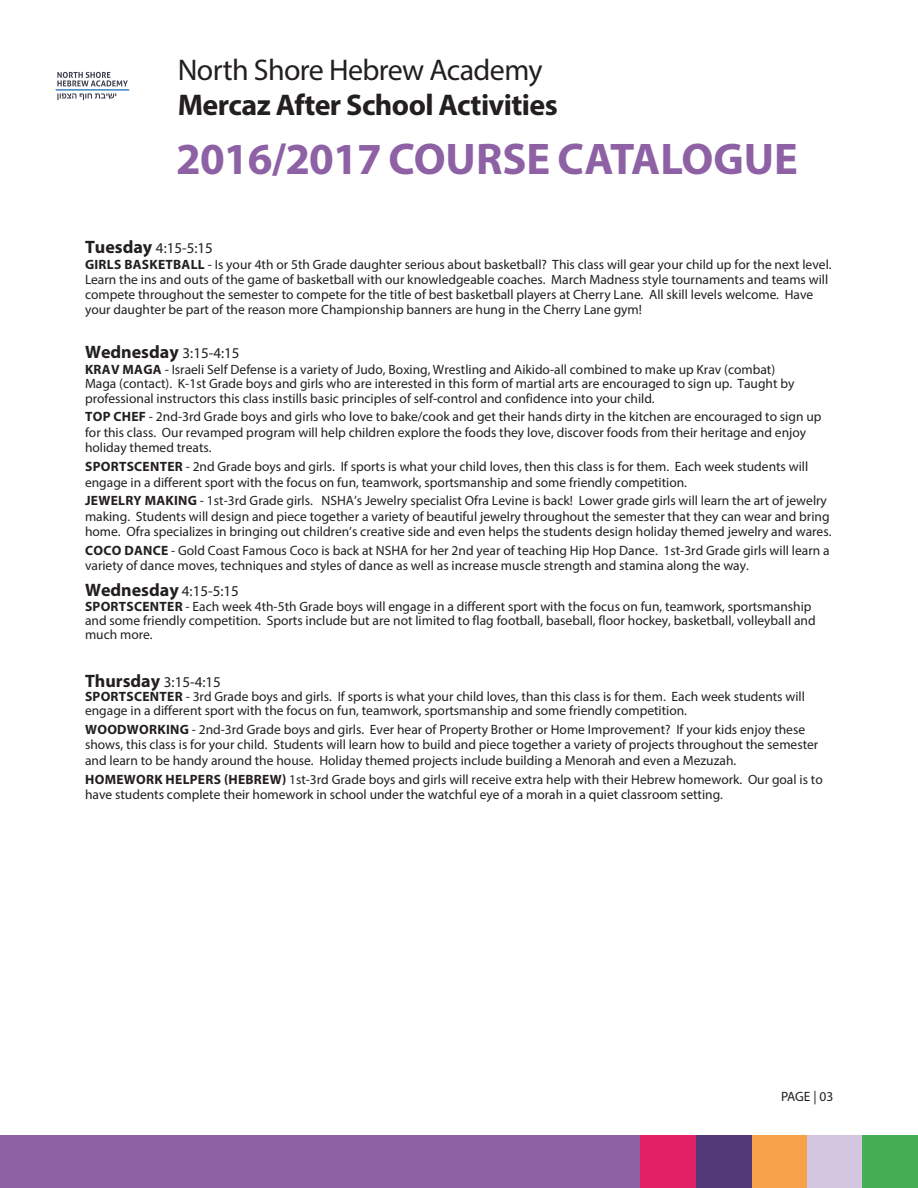
<style>
.page{position:relative;width:918px;height:1188px;background:#fff}
.page>*{position:absolute;margin:0;border:0;box-sizing:border-box;transform-origin:0 0}
.t1{font:700 44.55px "Myriad Pro";letter-spacing:-.02em;color:#8e61a5}
.t2{font:700 30px "Myriad Pro";letter-spacing:-.02em;color:#231f20}
.t3{font:30px "Myriad Pro";letter-spacing:-.02em;color:#231f20}
.t4{font:700 18px "Myriad Pro";color:#231f20}
.t5{font:15px "Myriad Pro";color:#231f20}
.t6{font:13.5px/15.6px "Myriad Pro";color:#231f20}
.s1{font-weight:700;font-size:18px}
.s2{font-weight:700}
.s3{font-weight:400;font-size:15px}
</style>
<div class="page">
<div style="left:0;top:1135px;width:643px;height:53px;background:#8e61a5"></div>
<div style="left:640px;top:1135px;width:56px;height:53px;background:#e32065"></div>
<div style="left:696px;top:1135px;width:56px;height:53px;background:#543978"></div>
<div style="left:752px;top:1135px;width:56px;height:53px;background:#f6a248"></div>
<div style="left:807px;top:1135px;width:56px;height:53px;background:#d5c6df"></div>
<div style="left:863px;top:1135px;width:55px;height:53px;background:#45ad53"></div>
<img style="left:55px;top:71px;width:75px;height:30px">
<h2 class="t3" style="left:178px;top:51px;width:366px">North Shore Hebrew Academy</h2>
<h2 class="t2" style="left:178px;top:85px;width:382px">Mercaz After School Activities</h2>
<h1 class="t1" style="left:176px;top:129px;width:623px">2016/2017 COURSE CATALOGUE</h1>
<p class="t5" style="left:85px;top:239px;width:129px"><span class="s1">Tuesday</span> 4:15-5:15</p>
<p class="t6" style="left:85px;top:257px;width:748px;line-height:15px"><span class="s2">GIRLS BASKETBALL</span> - Is your 4th or 5th Grade daughter serious about basketball? This class will gear your child up for the next level.<br>Learn the ins and outs of the game of basketball with our knowledgeable coaches. March Madness style tournaments and teams will compete throughout the semester to compete for the title of best basketball players at Cherry Lane. All skill levels welcome. Have your daughter be part of the reason more Championship banners are hung in the Cherry Lane gym!</p>
<h3 class="t4" style="left:85px;top:340px;width:156px">Wednesday <span class="s3">3:15-4:15</span></h3>
<p class="t6" style="left:85px;top:362px;width:711px;line-height:14.4px"><span class="s2">KRAV MAGA</span> - Israeli Self Defense is a variety of Judo, Boxing, Wrestling and Aikido-all combined to make up Krav (combat)<br>Maga (contact). K-1st Grade boys and girls who are interested in this form of martial arts are encouraged to sign up. Taught by professional instructors this class instills basic principles of self-control and confidence into your child.</p>
<p class="t6" style="left:85px;top:409px;width:738px"><span class="s2">TOP CHEF</span> - 2nd-3rd Grade boys and girls who love to bake/cook and get their hands dirty in the kitchen are encouraged to sign up for this class. Our revamped program will help children explore the foods they love, discover foods from their heritage and enjoy holiday themed treats.</p>
<p class="t6" style="left:85px;top:459px;width:725px"><span class="s2">SPORTSCENTER</span> - 2nd Grade boys and girls. If sports is what your child loves, then this class is for them. Each week students will engage in a different sport with the focus on fun, teamwork, sportsmanship and some friendly competition.</p>
<p class="t6" style="left:85px;top:493px;width:748px"><span class="s2">JEWELRY MAKING</span> - 1st-3rd Grade girls. NSHA’s Jewelry specialist Ofra Levine is back! Lower grade girls will learn the art of jewelry making. Students will design and piece together a variety of beautiful jewelry throughout the semester that they can wear and bring home. Ofra specializes in bringing out children’s creative side and even helps the students design holiday themed jewelry and wares.</p>
<p class="t6" style="left:85px;top:543px;width:746px"><span class="s2">COCO DANCE</span> - Gold Coast Famous Coco is back at NSHA for her 2nd year of teaching Hip Hop Dance. 1st-3rd Grade girls will learn a variety of dance moves, techniques and styles of dance as well as increase muscle strength and stamina along the way.</p>
<h3 class="t4" style="left:85px;top:578px;width:155px">Wednesday <span class="s3">4:15-5:15</span></h3>
<p class="t6" style="left:85px;top:599px;width:732px;line-height:14.1px"><span class="s2">SPORTSCENTER</span> - Each week 4th-5th Grade boys will engage in a different sport with the focus on fun, teamwork, sportsmanship and some friendly competition. Sports include but are not limited to flag football, baseball, floor hockey, basketball, volleyball and much more.</p>
<p class="t5" style="left:85px;top:672px;width:137px"><span class="s1">Thursday</span> 3:15-4:15</p>
<p class="t6" style="left:85px;top:690px;width:721px;line-height:13.6px"><span class="s2">SPORTSCENTER</span> - 3rd Grade boys and girls. If sports is what your child loves, than this class is for them. Each week students will engage in a different sport with the focus on fun, teamwork, sportsmanship and some friendly competition.</p>
<p class="t6" style="left:85px;top:721px;width:735px"><span class="s2">WOODWORKING</span> - 2nd-3rd Grade boys and girls. Ever hear of Property Brother or Home Improvement? If your kids enjoy these shows, this class is for your child. Students will learn how to build and piece together a variety of projects throughout the semester and learn to be handy around the house. Holiday themed projects include building a Menorah and even a Mezuzah.</p>
<p class="t6" style="left:85px;top:771px;width:739px"><span class="s2">HOMEWORK HELPERS (HEBREW)</span> 1st-3rd Grade boys and girls will receive extra help with their Hebrew homework. Our goal is to have students complete their homework in school under the watchful eye of a morah in a quiet classroom setting.</p>
<p class="t6" style="left:781px;top:1088px;width:54px">PAGE | 03</p>
</div>
